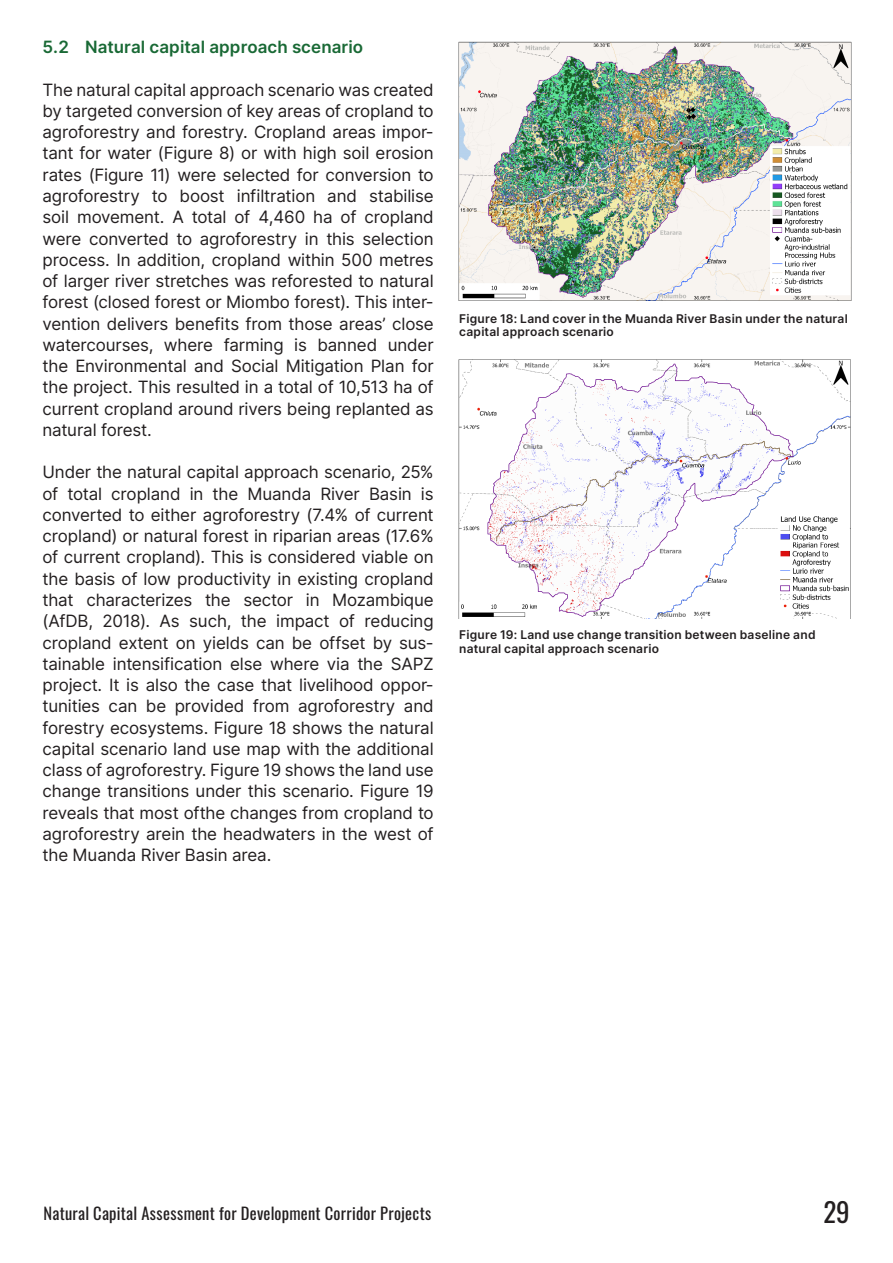
<style>
.page{position:relative;width:893px;height:1263px;background:#fff}
.page>*{position:absolute;margin:0;border:0;box-sizing:border-box;transform-origin:0 0}
.t1{font:27px "Oswald";color:#231f20}
.M_GGKP_Body{font:16.95px/21.3px "Inter";letter-spacing:-.01em;color:#231f20;text-align:justify}
.M_GGKP_Body-2{font:600 16.95px "Inter";letter-spacing:.005em;color:#196935}
.t2{font:16.5px "Oswald";letter-spacing:.015em;color:#231f20}
.S_Body{font:600 12px/13.5px "Inter";letter-spacing:.02em;color:#231f20}
</style>
<div class="page">
<img style="left:458px;top:41px;width:394px;height:260px">
<img style="left:458px;top:359px;width:393px;height:260px">
<p class="M_GGKP_Body-2" style="left:43px;top:35px;width:322px">5.2 Natural capital approach scenario</p>
<p class="M_GGKP_Body" style="left:43px;top:78px;width:393px">The natural capital approach scenario was created by targeted conversion of key areas of cropland to agroforestry and forestry. Cropland areas impor&shy;tant for water (Figure 8) or with high soil erosion rates (Figure 11) were selected for conversion to agroforestry to boost infiltration and stabilise soil movement. A total of 4,460 ha of cropland were converted to agroforestry in this selection process. In addition, cropland within 500 metres of larger river stretches was reforested to natural forest (closed forest or Miombo forest). This inter&shy;vention delivers benefits from those areas’ close watercourses, where farming is banned under the Environmental and Social Mitigation Plan for the project. This resulted in a total of 10,513 ha of current cropland around rivers being replanted as natural forest.</p>
<p class="M_GGKP_Body" style="left:43px;top:461px;width:393px">Under the natural capital approach scenario, 25% of total cropland in the Muanda River Basin is converted to either agroforestry (7.4% of current cropland) or natural forest in riparian areas (17.6% of current cropland). This is considered viable on the basis of low productivity in existing cropland that characterizes the sector in Mozambique (AfDB, 2018). As such, the impact of reducing cropland extent on yields can be offset by sus&shy;tainable intensification else where via the SAPZ project. It is also the case that livelihood oppor&shy;tunities can be provided from agroforestry and forestry ecosystems. Figure 18 shows the natural capital scenario land use map with the additional class of agroforestry. Figure 19 shows the land use change transitions under this scenario. Figure 19 reveals that most ofthe changes from cropland to agroforestry arein the headwaters in the west of the Muanda River Basin area.</p>
<p class="S_Body" style="left:459px;top:311px;width:390px">Figure 18: Land cover in the Muanda River Basin under the natural capital approach scenario</p>
<p class="S_Body" style="left:459px;top:628px;width:358px">Figure 19: Land use change transition between baseline and natural capital approach scenario</p>
<p class="t2" style="left:44px;top:1199px;width:389px">Natural Capital Assessment for Development Corridor Projects</p>
<h1 class="t1" style="left:823px;top:1187px;width:28px">29</h1>
</div>
